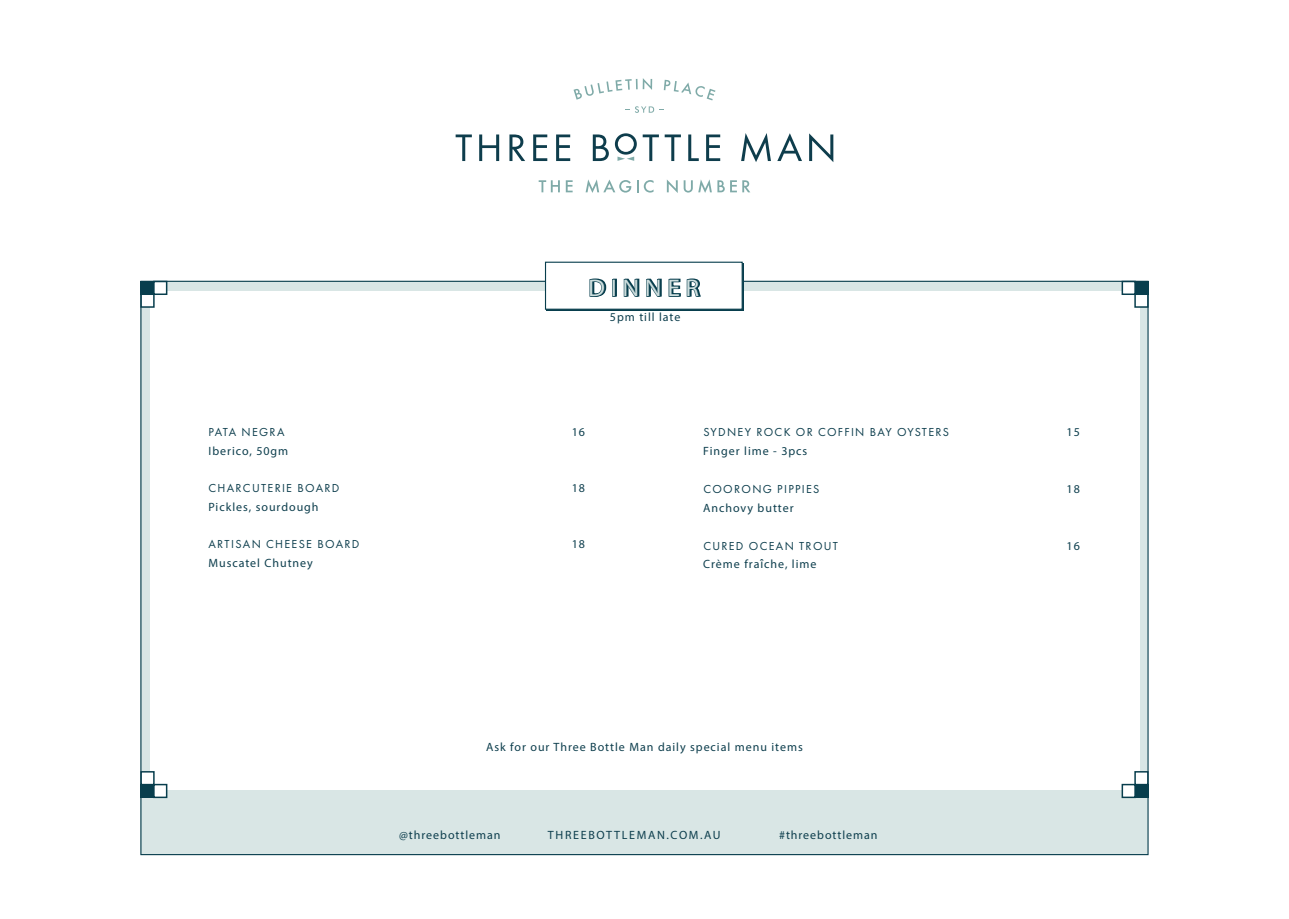
<style>
.page{position:relative;width:1289px;height:919px;background:#fff}
.page>*{position:absolute;margin:0;border:0;box-sizing:border-box;transform-origin:0 0}
.t1{font:24.15px "Myriad Pro";letter-spacing:.22em;color:#cddddd;scale:1.06 1}
.Paragraph_Style_1{font:12px "Myriad Pro";letter-spacing:.08em;color:#0d3e4d}
.Paragraph_Style_1-2{font:12px "Futura PT";letter-spacing:.11em;color:#0d3e4d}
.Paragraph_Style_1-3{font:12px "Myriad Pro";letter-spacing:.14em;color:#0d3e4d}
.s1{font-family:"Bianco Sans New"}
</style>
<div class="page">
<div style="left:141px;top:281px;width:1006px;height:573px;background:#d9e6e5"></div>
<div style="left:150px;top:291px;width:989px;height:498px;background:#fff"></div>
<svg style="left:140px;top:280px;width:28px;height:28px"></svg>
<div style="left:140px;top:281px;width:14px;height:13px;background:#083e4d"></div>
<svg style="left:1120px;top:770px;width:29px;height:28px"></svg>
<div style="left:1135px;top:784px;width:13px;height:14px;background:#083e4d"></div>
<svg style="left:1120px;top:280px;width:29px;height:28px"></svg>
<div style="left:1135px;top:281px;width:13px;height:13px;background:#083e4d"></div>
<svg style="left:140px;top:770px;width:28px;height:28px"></svg>
<div style="left:140px;top:784px;width:14px;height:14px;background:#083e4d"></div>
<div style="left:546px;top:263px;width:198px;height:48px;background:#134655"></div>
<div style="left:545px;top:261px;width:197px;height:49px;background:#fff;border:1px solid #083e4d"></div>
<svg style="left:455px;top:134px;width:17px;height:27px"></svg>
<svg style="left:479px;top:134px;width:20px;height:27px"></svg>
<svg style="left:509px;top:134px;width:16px;height:27px"></svg>
<svg style="left:533px;top:134px;width:14px;height:27px"></svg>
<svg style="left:556px;top:134px;width:14px;height:27px"></svg>
<svg style="left:593px;top:134px;width:16px;height:27px"></svg>
<svg style="left:615px;top:133px;width:66px;height:28px"></svg>
<svg style="left:688px;top:134px;width:10px;height:27px"></svg>
<svg style="left:706px;top:134px;width:14px;height:27px"></svg>
<svg style="left:741px;top:133px;width:30px;height:29px"></svg>
<svg style="left:777px;top:133px;width:25px;height:28px"></svg>
<svg style="left:809px;top:133px;width:24px;height:29px"></svg>
<svg style="left:573px;top:78px;width:79px;height:22px"></svg>
<svg style="left:663px;top:80px;width:52px;height:20px"></svg>
<svg style="left:538px;top:180px;width:22px;height:12px"></svg>
<svg style="left:566px;top:180px;width:6px;height:12px"></svg>
<svg style="left:585px;top:179px;width:68px;height:14px"></svg>
<svg style="left:667px;top:180px;width:10px;height:13px"></svg>
<svg style="left:683px;top:180px;width:9px;height:12px"></svg>
<svg style="left:698px;top:179px;width:26px;height:14px"></svg>
<svg style="left:730px;top:180px;width:20px;height:12px"></svg>
<svg style="left:635px;top:106px;width:28px;height:7px"></svg>
<div style="left:613px;top:279px;width:4px;height:17px;border:2px solid #083e4d"></div>
<svg style="left:589px;top:278px;width:18px;height:19px"></svg>
<div style="left:612px;top:279px;width:3px;height:18px;border:1px solid #083e4d"></div>
<svg style="left:623px;top:278px;width:78px;height:19px"></svg>
<p class="t1" style="left:588px;top:273px;width:106px">DINNER</p>
<p class="Paragraph_Style_1" style="left:610px;top:310px;width:72px">5pm till late</p>
<p class="Paragraph_Style_1-2" style="left:208px;top:425px;width:77px">PATA NEGRA</p>
<p class="Paragraph_Style_1" style="left:571px;top:424px;width:15px">16</p>
<p class="Paragraph_Style_1" style="left:208px;top:443px;width:81px">Iberico, 50gm</p>
<p class="Paragraph_Style_1-2" style="left:208px;top:481px;width:132px">CHARCUTERIE BOARD</p>
<p class="Paragraph_Style_1" style="left:571px;top:480px;width:15px">18</p>
<p class="Paragraph_Style_1" style="left:208px;top:499px;width:112px">Pickles, sourdough</p>
<p class="Paragraph_Style_1-2" style="left:208px;top:536px;width:152px">ARTISAN CHEESE BOARD</p>
<p class="Paragraph_Style_1" style="left:571px;top:536px;width:15px">18</p>
<p class="Paragraph_Style_1" style="left:208px;top:555px;width:106px">Muscatel Chutney</p>
<p class="Paragraph_Style_1-2" style="left:703px;top:425px;width:247px">SYDNEY ROCK OR COFFIN BAY OYSTERS</p>
<p class="Paragraph_Style_1" style="left:1066px;top:424px;width:15px">15</p>
<p class="Paragraph_Style_1" style="left:703px;top:443px;width:106px">Finger lime - 3pcs</p>
<p class="Paragraph_Style_1-2" style="left:703px;top:482px;width:118px">COORONG PIPPIES</p>
<p class="Paragraph_Style_1" style="left:1066px;top:482px;width:15px">18</p>
<p class="Paragraph_Style_1" style="left:703px;top:500px;width:92px">Anchovy butter</p>
<p class="Paragraph_Style_1-2" style="left:703px;top:538px;width:136px">CURED OCEAN TROUT</p>
<p class="Paragraph_Style_1" style="left:1066px;top:538px;width:15px">16</p>
<p class="Paragraph_Style_1" style="left:703px;top:556px;width:115px">Crème fra<span class="s1">î</span>che, lime</p>
<p class="Paragraph_Style_1" style="left:486px;top:739px;width:318px">Ask for our Three Bottle Man daily special menu items</p>
<p class="Paragraph_Style_1" style="left:399px;top:827px;width:103px">@threebottleman</p>
<p class="Paragraph_Style_1-3" style="left:548px;top:827px;width:174px">THREEBOTTLEMAN.COM.AU</p>
<p class="Paragraph_Style_1" style="left:779px;top:827px;width:100px">#threebottleman</p>
</div>
